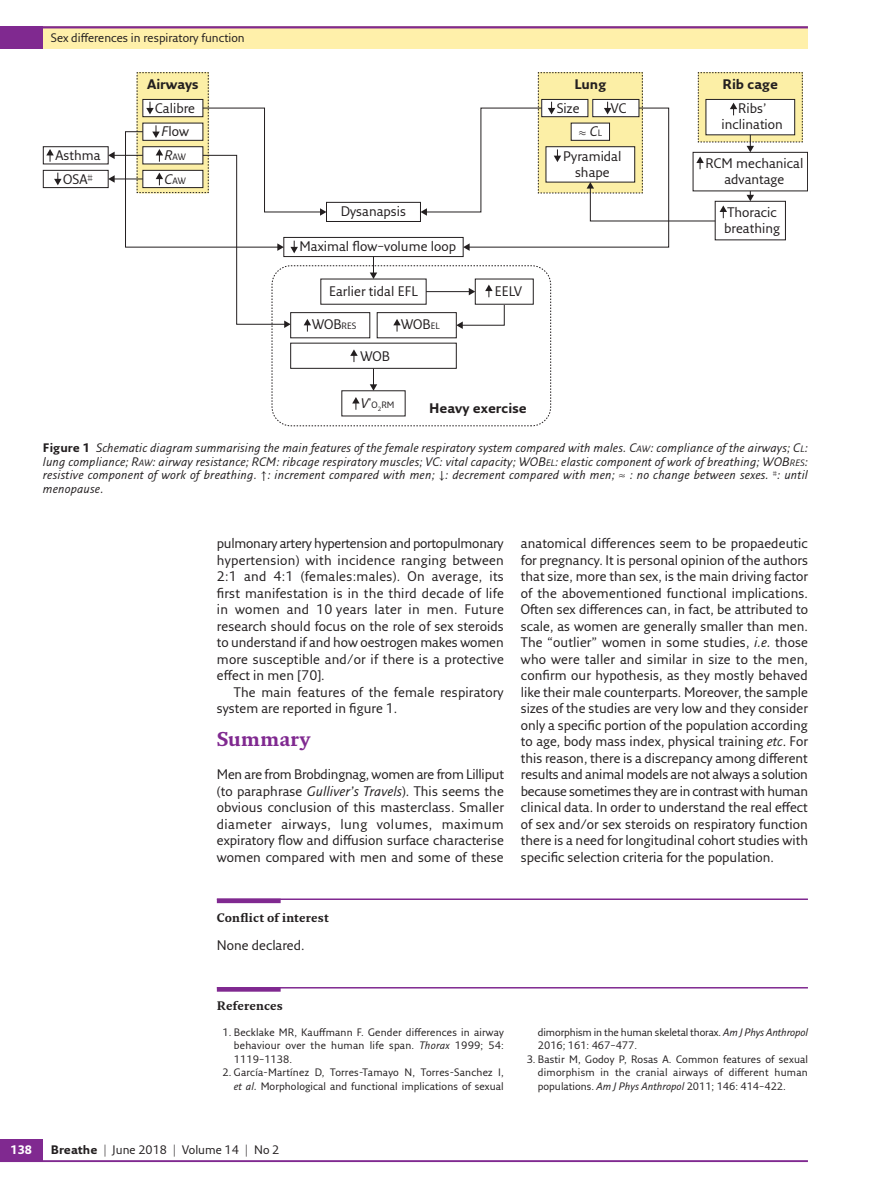
<style>
.page{position:relative;width:893px;height:1191px;background:#fff}
.page>*{position:absolute;margin:0;border:0;box-sizing:border-box;transform-origin:0 0}
.t1{font:700 19.5px "Fresco Std";letter-spacing:.01em;color:#802990}
.t2{font:13.5px/16.5px "Fresco Sans Pro";color:#231f20;text-align:center}
.t3{font:700 13.5px "Fresco Sans Pro";color:#231f20}
.t4{font:italic 12px/13.5px "Fresco Sans Pro";letter-spacing:.02em;color:#231f20;text-align:justify}
.t5{font:12px "Fresco Sans Pro";color:#231f20}
.t6{font:700 12px "Fresco Std";letter-spacing:.01em;color:#231f20}
.t7{font:700 12px "Fresco Sans Pro";color:#fff}
.t8{font:10.5px/13.5px "Fresco Sans Pro";letter-spacing:.01em;color:#231f20;text-align:justify}
.t9{font:10.5px/13.5px "Fresco Sans Pro";letter-spacing:-.01em;color:#231f20}
.t10{font:9px "Fresco Sans Pro";color:#231f20}
.s1{font-style:italic}
.s2{font-size:9px}
.s3{font-style:italic;font-size:13.5px}
.s4{font-size:13.5px}
.s5{font-weight:700;font-style:normal}
.s6{font-family:"STIX General";font-style:normal}
.s7{font-weight:700}
</style>
<div class="page">
<hr style="left:0;top:1160px;width:808px;height:2px;background:#802990">
<div style="left:0;top:1138px;width:43px;height:23px;background:#802990"></div>
<div style="left:0;top:26px;width:808px;height:23px;background:#fff0aa"></div>
<hr style="left:0;top:26px;width:808px;height:2px;background:#802990">
<div style="left:0;top:26px;width:43px;height:23px;background:#802990"></div>
<hr style="left:217px;top:898px;width:591px;height:2px;background:#802990">
<div style="left:217px;top:898px;width:64px;height:5px;background:#802990"></div>
<hr style="left:217px;top:987px;width:591px;height:1px;background:#802990">
<hr style="left:217px;top:987px;width:64px;height:4px;background:#802990">
<div style="left:272px;top:265px;width:279px;height:161px;border:1px dashed #231f20;border-radius:19px"></div>
<div style="left:43px;top:146px;width:66px;height:18px;background:#fff;border:1px solid #231f20"></div>
<div style="left:326px;top:202px;width:95px;height:20px;background:#fff;border:1px solid #231f20"></div>
<div style="left:283px;top:237px;width:181px;height:20px;background:#fff;border:1px solid #231f20"></div>
<div style="left:43px;top:170px;width:66px;height:18px;background:#fff;border:1px solid #231f20"></div>
<svg style="left:46px;top:149px;width:8px;height:13px"></svg>
<svg style="left:54px;top:173px;width:8px;height:12px"></svg>
<svg style="left:370px;top:256px;width:7px;height:23px"></svg>
<svg style="left:370px;top:369px;width:7px;height:21px"></svg>
<div style="left:290px;top:312px;width:80px;height:26px;background:#fff;border:1px solid #231f20"></div>
<div style="left:377px;top:312px;width:80px;height:26px;background:#fff;border:1px solid #231f20"></div>
<div style="left:290px;top:343px;width:167px;height:26px;background:#fff;border:1px solid #231f20"></div>
<svg style="left:350px;top:349px;width:8px;height:13px"></svg>
<svg style="left:352px;top:397px;width:8px;height:13px"></svg>
<svg style="left:393px;top:319px;width:8px;height:12px"></svg>
<svg style="left:420px;top:72px;width:388px;height:257px"></svg>
<svg style="left:108px;top:72px;width:218px;height:259px"></svg>
<p class="t5" style="left:51px;top:30px;width:195px">Sex differences in respiratory function</p>
<p class="t3" style="left:147px;top:76px;width:53px">Airways</p>
<p class="t3" style="left:723px;top:76px;width:57px">Rib cage</p>
<p class="t2" style="left:155px;top:96px;width:41px;line-height:23.7px">Calibre<br><span class="s1">F</span>low</p>
<p class="t3" style="left:574px;top:76px;width:33px">Lung</p>
<p class="t2" style="left:557px;top:99px;width:24px">Size</p>
<p class="t2" style="left:611px;top:99px;width:17px">VC</p>
<p class="t2" style="left:563px;top:119px;width:60px;line-height:24px">≈ <span class="s1">C</span><span class="s2">L<br></span>Pyramidal</p>
<p class="t2" style="left:575px;top:163px;width:36px">shape</p>
<p class="t2" style="left:706px;top:154px;width:99px">RCM mechanical advantage</p>
<p class="t2" style="left:724px;top:203px;width:57px;text-align:left">Thoracic breathing</p>
<p class="t2" style="left:721px;top:100px;width:63px">Ribs’ inclination</p>
<p class="t2" style="left:56px;top:147px;width:47px">Asthma</p>
<p class="t10" style="left:165px;top:151px;width:23px"><span class="s3">R</span>AW</p>
<p class="t2" style="left:63px;top:170px;width:31px">OSA<sup>#</sup></p>
<p class="t10" style="left:165px;top:175px;width:23px"><span class="s3">C</span>AW</p>
<p class="t2" style="left:341px;top:202px;width:67px">Dysanapsis</p>
<p class="t2" style="left:300px;top:237px;width:158px">Maximal flow–volume loop</p>
<p class="t2" style="left:329px;top:282px;width:90px">Earlier tidal EFL</p>
<p class="t2" style="left:312px;top:316px;width:46px">WOB<span class="s2">RES</span></p>
<p class="t2" style="left:361px;top:347px;width:31px">WOB</p>
<p class="t10" style="left:361px;top:399px;width:35px"><span class="s3">V</span><span class="s4">'</span>O<sub>2</sub>RM</p>
<p class="t2" style="left:495px;top:283px;width:29px">EELV</p>
<p class="t2" style="left:401px;top:316px;width:40px">WOB<span class="s2">EL</span></p>
<p class="t3" style="left:429px;top:400px;width:99px">Heavy exercise</p>
<p class="t4" style="left:43px;top:441px;width:766px"><span class="s5">Figure 1</span> Schematic diagram summarising the main features of the female respiratory system compared with males. C<span class="s2">AW</span>: compliance of the airways; C<span class="s2">L</span>: lung compliance; R<span class="s2">AW</span>: airway resistance; RCM: ribcage respiratory muscles; VC: vital capacity; WOB<span class="s2">EL</span>: elastic component of work of breathing; WOB<span class="s2">RES</span>: resistive component of work of breathing. <span class="s6">↑</span>: increment compared with men; <span class="s6">↓</span>: decrement compared with men; ≈ : no change between sexes. <sup>#</sup>: until menopause.</p>
<p class="t2" style="left:217px;top:535px;width:289px;text-align:justify">pulmonary artery hypertension and portopulmonary hypertension) with incidence ranging between 2:1 and 4:1 (females:males). On average, its first manifestation is in the third decade of life in women and 10 years later in men. Future research should focus on the role of sex steroids to understand if and how oestrogen makes women more susceptible and/or if there is a protective effect in men [70].</p>
<p class="t2" style="left:217px;top:683px;width:288px;text-align:left;text-indent:17px">The main features of the female respiratory system are reported in figure 1.</p>
<h1 class="t1" style="left:217px;top:727px;width:95px">Summary</h1>
<p class="t2" style="left:217px;top:766px;width:289px;text-align:justify">Men are from Brobdingnag, women are from Lilliput (to paraphrase <span class="s1">Gulliver’s Travels</span>). This seems the obvious conclusion of this masterclass. Smaller diameter airways, lung volumes, maximum expiratory flow and diffusion surface characterise women compared with men and some of these</p>
<p class="t2" style="left:521px;top:535px;width:289px;text-align:justify">anatomical differences seem to be propaedeutic for pregnancy. It is personal opinion of the authors that size, more than sex, is the main driving factor of the abovementioned functional implications.<br>Often sex differences can, in fact, be attributed to scale, as women are generally smaller than men.<br>The “outlier” women in some studies, <span class="s1">i.e.</span> those who were taller and similar in size to the men, confirm our hypothesis, as they mostly behaved like their male counterparts. Moreover, the sample sizes of the studies are very low and they consider only a specific portion of the population according to age, body mass index, physical training <span class="s1">etc</span>. For this reason, there is a discrepancy among different results and animal models are not always a solution because sometimes they are in contrast with human clinical data. In order to understand the real effect of sex and/or sex steroids on respiratory function there is a need for longitudinal cohort studies with specific selection criteria for the population.</p>
<p class="t6" style="left:217px;top:910px;width:113px">Conflict of interest</p>
<p class="t2" style="left:217px;top:937px;width:89px">None declared.</p>
<p class="t6" style="left:217px;top:998px;width:68px">References</p>
<p class="t8" style="left:234px;top:1025px;width:272px;text-indent:-11px">1. Becklake MR, Kauffmann F. Gender differences in airway behaviour over the human life span. <span class="s1">Thorax</span> 1999; 54:<br>1119–1138.</p>
<p class="t8" style="left:223px;top:1065px;width:283px;text-align:right">2. García-Martínez D, Torres-Tamayo N, Torres-Sanchez I, <span class="s1">et al.</span> Morphological and functional implications of sexual</p>
<p class="t9" style="left:538px;top:1025px;width:272px">dimorphism in the human skeletal thorax. <span class="s1">Am J Phys Anthropol<br></span>2016; 161: 467–477.</p>
<p class="t8" style="left:538px;top:1052px;width:272px;text-indent:-11px">3. Bastir M, Godoy P, Rosas A. Common features of sexual dimorphism in the cranial airways of different human populations. <span class="s1">Am J Phys Anthropol</span> 2011; 146: 414–422.</p>
<p class="t7" style="left:11px;top:1142px;width:23px">138</p>
<p class="t5" style="left:51px;top:1142px;width:230px"><span class="s7">Breathe</span> | June 2018 | Volume 14 | No 2</p>
</div>
